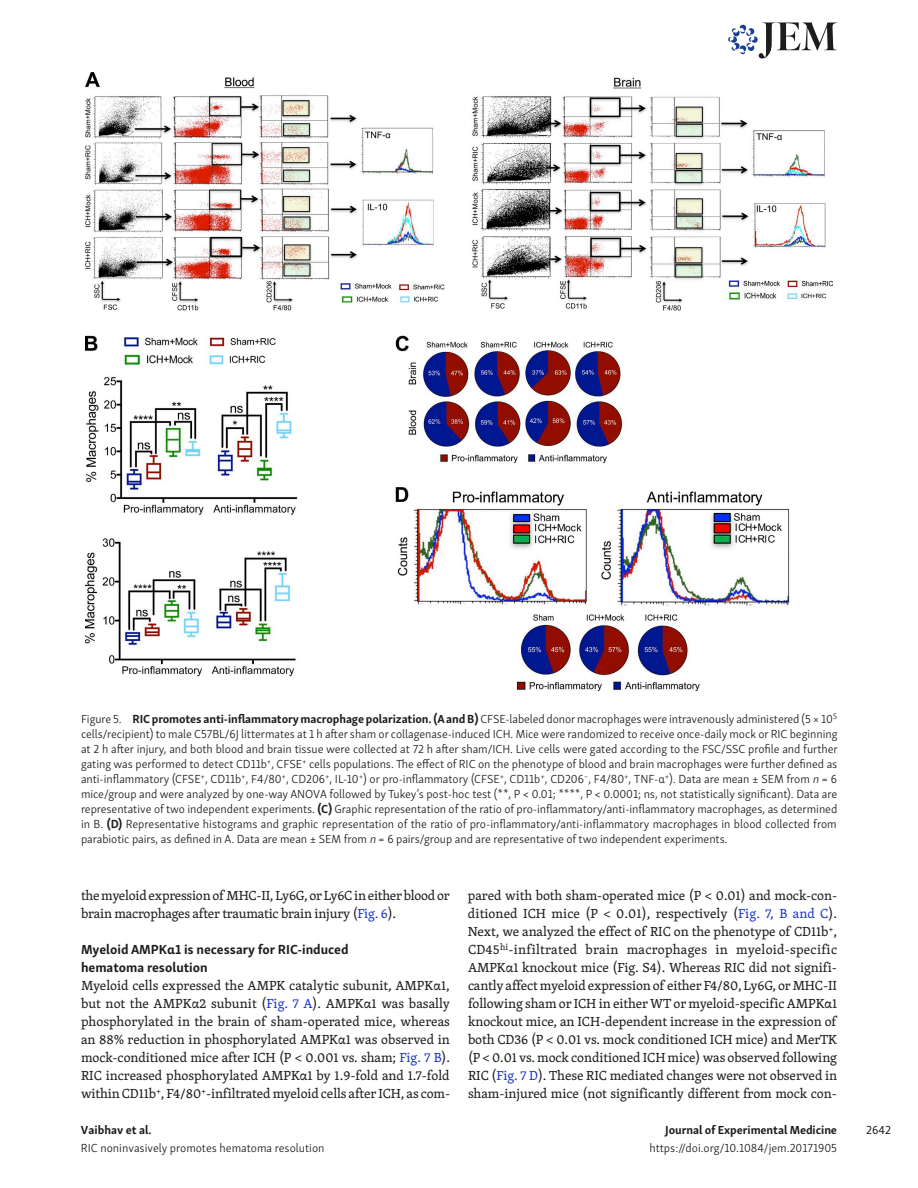
<style>
.page{position:relative;width:918px;height:1188px;background:#fff}
.page>*{position:absolute;margin:0;border:0;box-sizing:border-box;transform-origin:0 0}
.t1{font:13.5px/18px "Skolar PE";letter-spacing:-.015em;color:#1d1d1b;text-align:justify}
.t2{font:700 13.5px/18px "Skolar Sans PE";color:#1d1d1b}
.t3{font:300 12px/15px "Skolar Sans PE";color:#1d1d1b;text-align:justify}
.t4{font:700 12px "Skolar Sans PE";letter-spacing:-.005em;color:#1d1d1b}
.t5{font:12px "Skolar Sans PE";color:#1d1d1b}
.s1{font-weight:700}
.s2{font-style:italic}
.s3{color:#1f37c4}
</style>
<div class="page">
<svg style="left:728px;top:22px;width:109px;height:36px"></svg>
<img style="left:85px;top:72px;width:748px;height:618px">
<p class="t3" style="left:81px;top:711px;width:758px">Figure 5. <span class="s1">RIC promotes anti-inflammatory macrophage polarization. (A and B)</span> CFSE-labeled donor macrophages were intravenously administered (5 × 10<sup>5 </sup>cells/recipient) to male C57BL/6J littermates at 1 h after sham or collagenase-induced ICH. Mice were randomized to receive once-daily mock or RIC beginning at 2 h after injury, and both blood and brain tissue were collected at 72 h after sham/ICH. Live cells were gated according to the FSC/SSC profile and further gating was performed to detect CD11b<sup>+</sup>, CFSE<sup>+</sup> cells populations. The effect of RIC on the phenotype of blood and brain macrophages were further defined as anti-inflammatory (CFSE<sup>+</sup>, CD11b<sup>+</sup>, F4/80<sup>+</sup>, CD206<sup>+</sup>, IL-10<sup>+</sup>) or pro-inflammatory (CFSE<sup>+</sup>, CD11b<sup>+</sup>, CD206<sup>−</sup>, F4/80<sup>+</sup>, TNF-α<sup>+</sup>). Data are mean ± SEM from <span class="s2">n</span> = 6 mice/group and were analyzed by one-way ANOVA followed by Tukey’s post-hoc test (**, P &lt; 0.01; ****, P &lt; 0.0001; ns, not statistically significant). Data are representative of two independent experiments. <span class="s1">(C)</span> Graphic representation of the ratio of pro-inflammatory/anti-inflammatory macrophages, as determined in B. <span class="s1">(D)</span> Representative histograms and graphic representation of the ratio of pro-inflammatory/anti-inflammatory macrophages in blood collected from parabiotic pairs, as defined in A. Data are mean ± SEM from <span class="s2">n</span> = 6 pairs/group and are representative of two independent experiments.</p>
<p class="t1" style="left:81px;top:886px;width:370px">the myeloid expression of MHC-II, Ly6G, or Ly6C in either blood or brain macrophages after traumatic brain injury (<span class="s3">Fig. 6</span>).</p>
<p class="t2" style="left:81px;top:939px;width:269px">Myeloid AMPKα1 is necessary for RIC-induced hematoma resolution</p>
<p class="t1" style="left:81px;top:976px;width:371px">Myeloid cells expressed the AMPK catalytic subunit, AMPKα1, but not the AMPKα2 subunit (<span class="s3">Fig. 7 A</span>). AMPKα1 was basally phosphorylated in the brain of sham-operated mice, whereas an 88% reduction in phosphorylated AMPKα1 was observed in mock-conditioned mice after ICH (P &lt; 0.001 vs. sham; <span class="s3">Fig. 7 B</span>).<br>RIC increased phosphorylated AMPKα1 by 1.9-fold and 1.7-fold within CD11b<sup>+</sup>, F4/80<sup>+</sup>-infiltrated myeloid cells after ICH, as com-</p>
<p class="t4" style="left:81px;top:1120px;width:72px">Vaibhav et al.</p>
<p class="t3" style="left:81px;top:1140px;width:245px">RIC noninvasively promotes hematoma resolution</p>
<p class="t1" style="left:468px;top:886px;width:371px">pared with both sham-operated mice (P &lt; 0.01) and mock-con&shy;ditioned ICH mice (P &lt; 0.01), respectively (<span class="s3">Fig. 7, B and C</span>).<br>Next, we analyzed the effect of RIC on the phenotype of CD11b<sup>+</sup>, CD45<sup>hi</sup>-infiltrated brain macrophages in myeloid-specific AMPKα1 knockout mice (Fig. S4). Whereas RIC did not signifi&shy;cantly affect myeloid expression of either F4/80, Ly6G, or MHC-II following sham or ICH in either WT or myeloid-specific AMPKα1 knockout mice, an ICH-dependent increase in the expression of both CD36 (P &lt; 0.01 vs. mock conditioned ICH mice) and MerTK (P &lt; 0.01 vs. mock conditioned ICH mice) was observed following RIC (<span class="s3">Fig. 7 D</span>). These RIC mediated changes were not observed in sham-injured mice (not significantly different from mock con-</p>
<p class="t4" style="left:665px;top:1120px;width:173px">Journal of Experimental Medicine</p>
<p class="t3" style="left:649px;top:1140px;width:189px">https://doi.org/10.1084/jem.20171905</p>
<p class="t5" style="left:866px;top:1121px;width:26px">2642</p>
</div>
